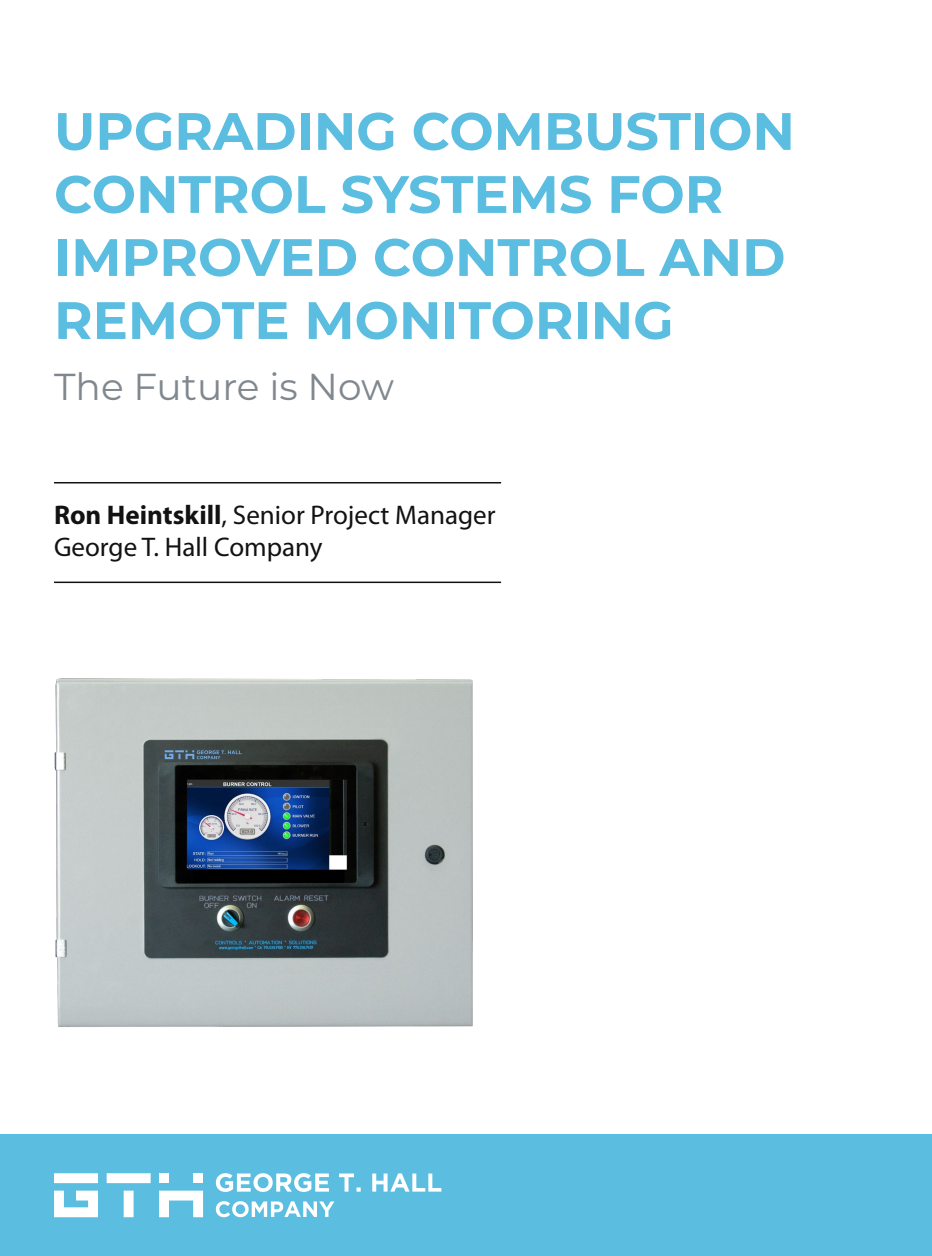
<style>
.page{position:relative;width:932px;height:1256px;background:#fff}
.page>*{position:absolute;margin:0;border:0;box-sizing:border-box;transform-origin:0 0}
.t1{font:700 52.5px/63px "Montserrat";color:#5bbee1}
.t2{font:37.5px "Montserrat";color:#80878e}
.t3{font:27px/32.4px "Myriad Pro";color:#121212}
.s1{font-weight:700}
</style>
<div class="page">
<img style="left:54px;top:679px;width:419px;height:348px">
<hr style="left:54px;top:482px;width:447px;height:1px;background:#121212">
<hr style="left:54px;top:581px;width:447px;height:2px;background:#121212">
<div style="left:0;top:1134px;width:932px;height:122px;background:#5bbee1"></div>
<svg style="left:54px;top:1173px;width:44px;height:10px"></svg>
<svg style="left:107px;top:1173px;width:44px;height:10px"></svg>
<svg style="left:124px;top:1190px;width:10px;height:27px"></svg>
<svg style="left:159px;top:1190px;width:44px;height:27px"></svg>
<div style="left:193px;top:1173px;width:10px;height:10px;background:#fff"></div>
<div style="left:159px;top:1173px;width:10px;height:10px;background:#fff"></div>
<svg style="left:54px;top:1190px;width:44px;height:27px"></svg>
<svg style="left:216px;top:1173px;width:225px;height:18px"></svg>
<svg style="left:216px;top:1201px;width:118px;height:16px"></svg>
<p class="t1" style="left:54px;top:97px;width:742px">UPGRADING COMBUSTION<br>CONTROL SYSTEMS FOR<br>IMPROVED CONTROL AND<br>REMOTE MONITORING</p>
<p class="t2" style="left:54px;top:361px;width:341px">The Future is Now</p>
<p class="t3" style="left:54px;top:498px;width:443px"><span class="s1">Ron Heintskill</span>, Senior Project Manager<br>George T. Hall Company</p>
</div>
